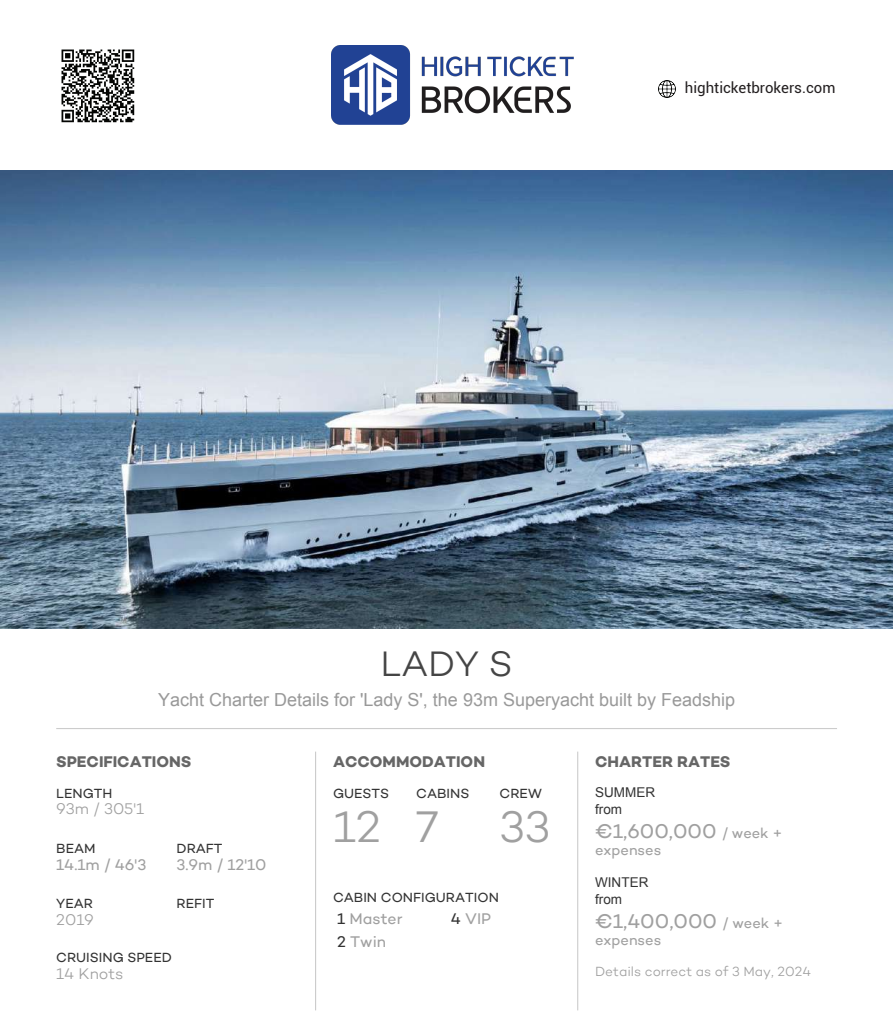
<style>
.page{position:relative;width:893px;height:1032px;background:#fff}
.page>*{position:absolute;margin:0;border:0;box-sizing:border-box;transform-origin:0 0}
.t1{font:300 45px "Campton";color:#a0a0a0}
.t2{font:300 36px "Campton";color:#454545}
.t3{font:20.25px "Campton";color:#a0a0a0}
.t4{font:18px "Arial";color:#999}
.t5{font:700 15.75px "Campton";color:#666}
.t6{font:15.75px "Campton";color:#a0a0a0}
.t7{font:300 15.75px "Campton";color:#a0a0a0}
.t8{font:15px "Roboto";color:#231f20}
.t9{font:14.7px "Campton";color:#a0a0a0}
.t10{font:13.5px "Campton";color:#333}
.t11{font:300 13.5px "Campton";color:#a0a0a0}
.t12{font:13.5px/17.1px "Arial";color:#333}
.s1{color:#333}
.s2{font-size:14.7px}
</style>
<div class="page">
<img style="left:0;top:170px;width:893px;height:459px">
<svg style="left:56px;top:728px;width:781px;height:1px"></svg>
<svg style="left:315px;top:751px;width:1px;height:259px"></svg>
<svg style="left:577px;top:751px;width:1px;height:259px"></svg>
<img style="left:331px;top:45px;width:242px;height:79px">
<img style="left:659px;top:80px;width:17px;height:18px">
<img style="left:61px;top:49px;width:74px;height:74px">
<p class="t8" style="left:685px;top:78px;width:152px">highticketbrokers.com</p>
<h2 class="t2" style="left:381px;top:641px;width:134px">LADY S</h2>
<h3 class="t4" style="left:158px;top:688px;width:579px">Yacht Charter Details for 'Lady S', the 93m Superyacht built by Feadship</h3>
<p class="t5" style="left:56px;top:751px;width:137px">SPECIFICATIONS</p>
<p class="t10" style="left:56px;top:784px;width:58px">LENGTH</p>
<p class="t7" style="left:56px;top:799px;width:89px">93m / 305'1</p>
<p class="t10" style="left:56px;top:839px;width:41px">BEAM</p>
<p class="t10" style="left:177px;top:839px;width:47px">DRAFT</p>
<p class="t6" style="left:56px;top:854px;width:91px">14.1m / 46'3</p>
<p class="t6" style="left:177px;top:854px;width:91px">3.9m / 12'10</p>
<p class="t10" style="left:56px;top:894px;width:38px">YEAR</p>
<p class="t10" style="left:177px;top:894px;width:39px">REFIT</p>
<p class="t7" style="left:56px;top:909px;width:39px">2019</p>
<p class="t10" style="left:56px;top:949px;width:117px">CRUISING SPEED</p>
<p class="t7" style="left:56px;top:964px;width:69px">14 Knots</p>
<p class="t5" style="left:333px;top:751px;width:154px">ACCOMMODATION</p>
<p class="t10" style="left:333px;top:784px;width:58px">GUESTS</p>
<p class="t10" style="left:416px;top:784px;width:55px">CABINS</p>
<p class="t10" style="left:500px;top:784px;width:44px">CREW</p>
<h1 class="t1" style="left:333px;top:799px;width:107px">12 7</h1>
<h1 class="t1" style="left:500px;top:799px;width:52px">33</h1>
<p class="t10" style="left:333px;top:889px;width:167px">CABIN CONFIGURATION</p>
<p class="t6" style="left:337px;top:909px;width:67px"><span class="s1">1</span> Master</p>
<p class="t6" style="left:451px;top:909px;width:42px"><span class="s1">4</span> VIP</p>
<p class="t6" style="left:337px;top:932px;width:50px"><span class="s1">2</span> Twin</p>
<p class="t5" style="left:595px;top:751px;width:137px">CHARTER RATES</p>
<p class="t12" style="left:595px;top:784px;width:61px">SUMMER from</p>
<h3 class="t3" style="left:595px;top:818px;width:189px">€1,600,000 <span class="s2">/ week +</span></h3>
<p class="t9" style="left:595px;top:841px;width:68px">expenses</p>
<p class="t12" style="left:595px;top:873px;width:55px">WINTER from</p>
<h3 class="t3" style="left:595px;top:908px;width:189px">€1,400,000 <span class="s2">/ week +</span></h3>
<p class="t9" style="left:595px;top:930px;width:68px">expenses</p>
<p class="t11" style="left:595px;top:963px;width:217px">Details correct as of 3 May, 2024</p>
</div>
